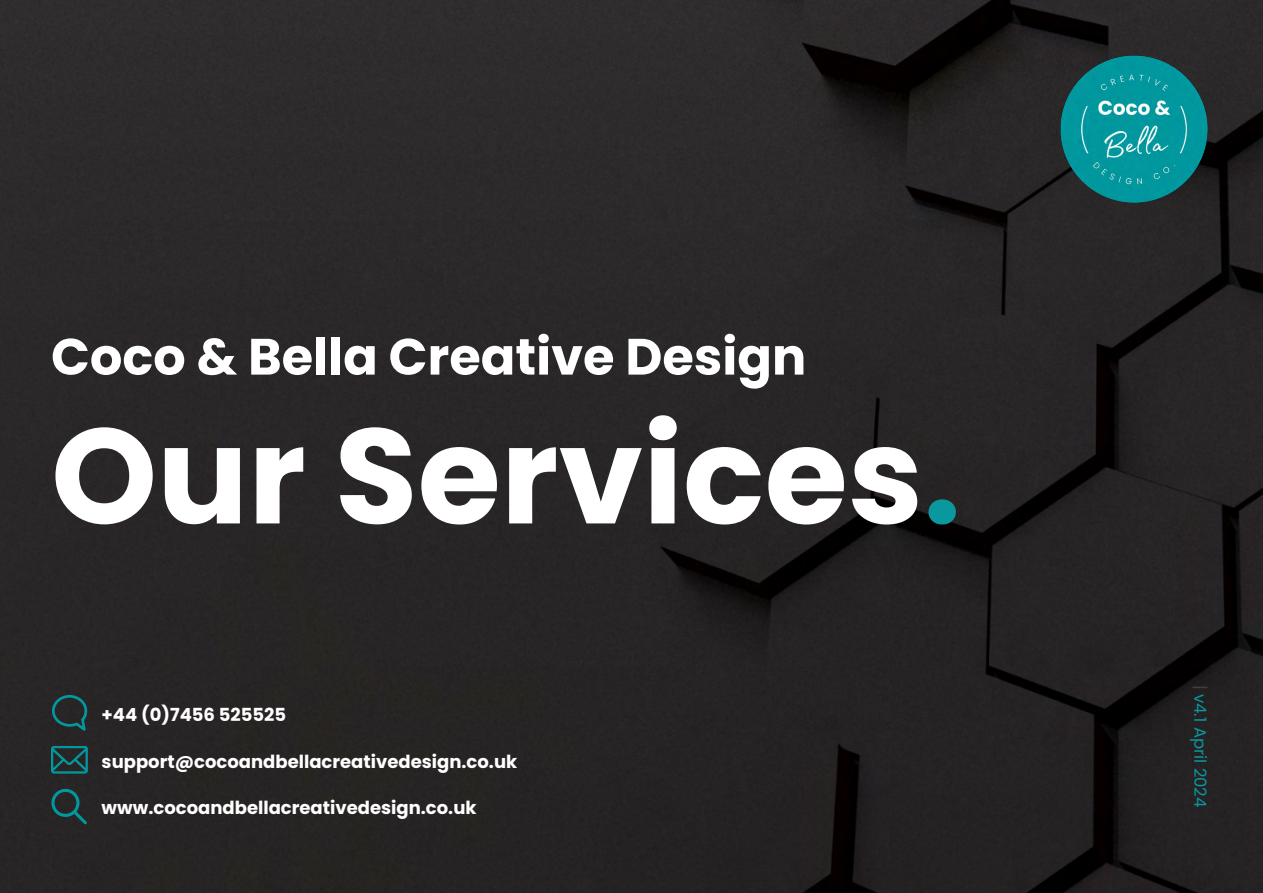
<style>
.page{position:relative;width:1263px;height:893px;background:#fff}
.page>*{position:absolute;margin:0;border:0;box-sizing:border-box;transform-origin:0 0}
.t1{font:700 135px "Poppins";color:#fff}
.t2{font:700 51px "Poppins";color:#fff}
.t3{font:700 18px "Poppins";color:#fff}
.t4{font:16.5px "Poppins";color:#0a989e}
.s1{color:#0a989e}
.s2{color:#3f3f40}
</style>
<div class="page">
<img style="left:0;top:0;width:1263px;height:893px">
<img style="left:1056px;top:51px;width:156px;height:155px">
<svg style="left:51px;top:746px;width:36px;height:28px"></svg>
<svg style="left:52px;top:695px;width:35px;height:36px"></svg>
<svg style="left:51px;top:789px;width:36px;height:35px"></svg>
<h2 class="t2" style="left:51px;top:327px;width:757px">Coco &amp; Bella Creative Design</h2>
<h1 class="t1" style="left:51px;top:398px;width:912px">Our Services<span class="s1">.</span></h1>
<p class="t3" style="left:102px;top:704px;width:186px">+44 (0)7456 525525</p>
<p class="t3" style="left:102px;top:751px;width:417px">support@cocoandbellacreativedesign.co.uk</p>
<p class="t3" style="left:102px;top:798px;width:376px">www.cocoandbellacreativedesign.co.uk</p>
<p class="t4" style="left:1210px;top:685px;width:124px;rotate:90deg"><span class="s2">|</span> v4.1 April 2024</p>
</div>
